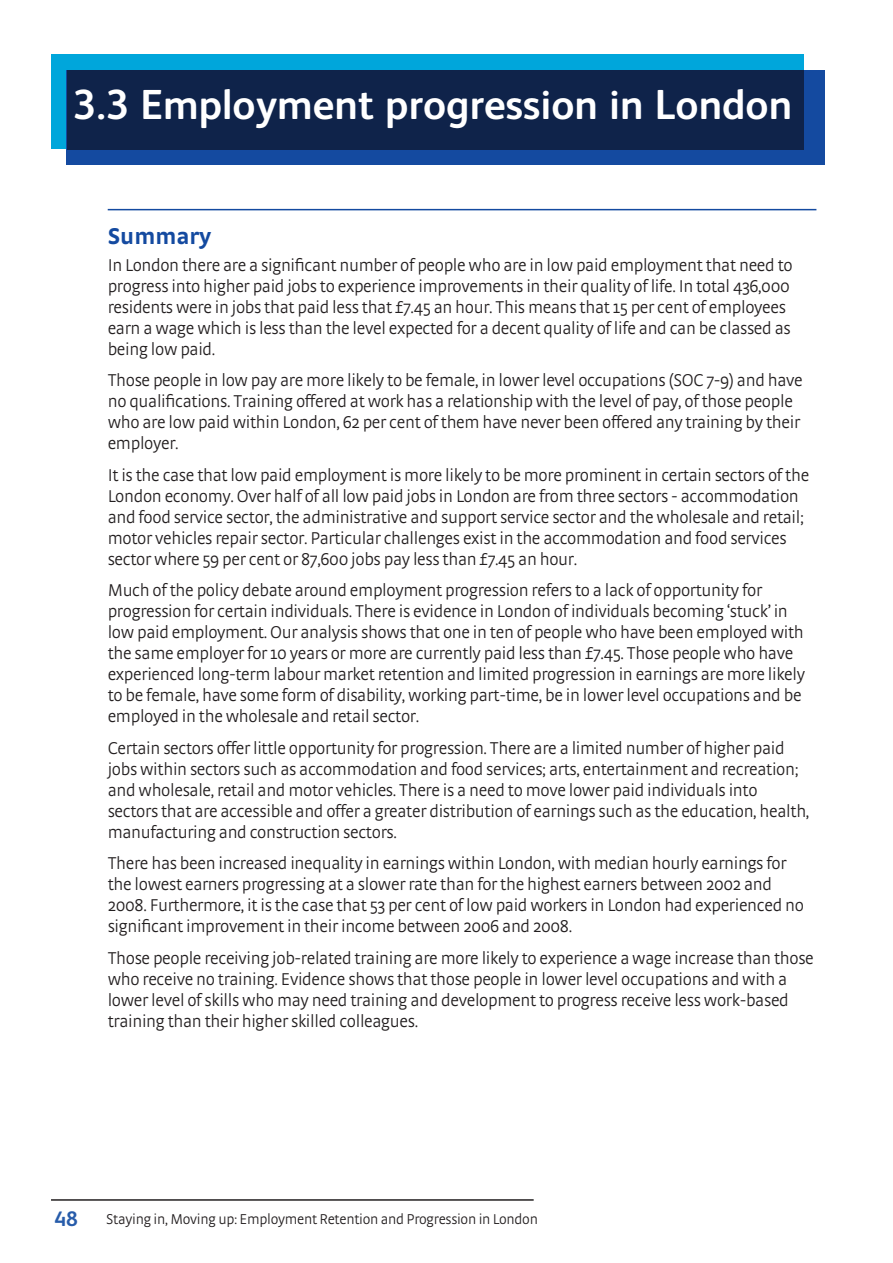
<style>
.page{position:relative;width:893px;height:1263px;background:#fff}
.page>*{position:absolute;margin:0;border:0;box-sizing:border-box;transform-origin:0 0}
.t1{font:700 42px "FS Albert";color:#fff}
.t2{font:700 24px "Strada";color:#144aa0}
.t3{font:700 21px "FS Albert";color:#275caa}
.t4{font:300 18px/21px "Strada";letter-spacing:-.02em;color:#231f20}
.t5{font:300 15px "Strada";letter-spacing:-.02em;color:#231f20}
</style>
<div class="page">
<hr style="left:51px;top:1199px;width:483px;height:2px;background:#231f20">
<div style="left:51px;top:54px;width:753px;height:95px;background:#00a6db"></div>
<div style="left:66px;top:70px;width:759px;height:94px;background:#144aa0"></div>
<div style="left:67px;top:70px;width:737px;height:80px;background:#0f234a"></div>
<hr style="left:108px;top:209px;width:708px;height:1px;background:#144aa0">
<h1 class="t1" style="left:73px;top:76px;width:721px">3.3 Employment progression in London</h1>
<h2 class="t2" style="left:108px;top:222px;width:105px">Summary</h2>
<p class="t4" style="left:108px;top:254px;width:686px">In London there are a significant number of people who are in low paid employment that need to progress into higher paid jobs to experience improvements in their quality of life. In total 436,000 residents were in jobs that paid less that £7.45 an hour. This means that 15 per cent of employees earn a wage which is less than the level expected for a decent quality of life and can be classed as being low paid.</p>
<p class="t4" style="left:108px;top:370px;width:697px">Those people in low pay are more likely to be female, in lower level occupations (SOC 7-9) and have no qualifications. Training offered at work has a relationship with the level of pay, of those people who are low paid within London, 62 per cent of them have never been offered any training by their employer.</p>
<p class="t4" style="left:108px;top:464px;width:703px">It is the case that low paid employment is more likely to be more prominent in certain sectors of the London economy. Over half of all low paid jobs in London are from three sectors - accommodation and food service sector, the administrative and support service sector and the wholesale and retail; motor vehicles repair sector. Particular challenges exist in the accommodation and food services sector where 59 per cent or 87,600 jobs pay less than £7.45 an hour.</p>
<p class="t4" style="left:108px;top:580px;width:699px">Much of the policy debate around employment progression refers to a lack of opportunity for progression for certain individuals. There is evidence in London of individuals becoming ‘stuck’ in low paid employment. Our analysis shows that one in ten of people who have been employed with the same employer for 10 years or more are currently paid less than £7.45. Those people who have experienced long-term labour market retention and limited progression in earnings are more likely to be female, have some form of disability, working part-time, be in lower level occupations and be employed in the wholesale and retail sector.</p>
<p class="t4" style="left:108px;top:737px;width:703px">Certain sectors offer little opportunity for progression. There are a limited number of higher paid jobs within sectors such as accommodation and food services; arts, entertainment and recreation; and wholesale, retail and motor vehicles. There is a need to move lower paid individuals into sectors that are accessible and offer a greater distribution of earnings such as the education, health, manufacturing and construction sectors.</p>
<p class="t4" style="left:108px;top:853px;width:698px">There has been increased inequality in earnings within London, with median hourly earnings for the lowest earners progressing at a slower rate than for the highest earners between 2002 and 2008. Furthermore, it is the case that 53 per cent of low paid workers in London had experienced no significant improvement in their income between 2006 and 2008.</p>
<p class="t4" style="left:108px;top:947px;width:708px">Those people receiving job-related training are more likely to experience a wage increase than those who receive no training. Evidence shows that those people in lower level occupations and with a lower level of skills who may need training and development to progress receive less work-based training than their higher skilled colleagues.</p>
<p class="t3" style="left:54px;top:1204px;width:25px">48</p>
<p class="t5" style="left:106px;top:1210px;width:433px">Staying in, Moving up: Employment Retention and Progression in London</p>
</div>
